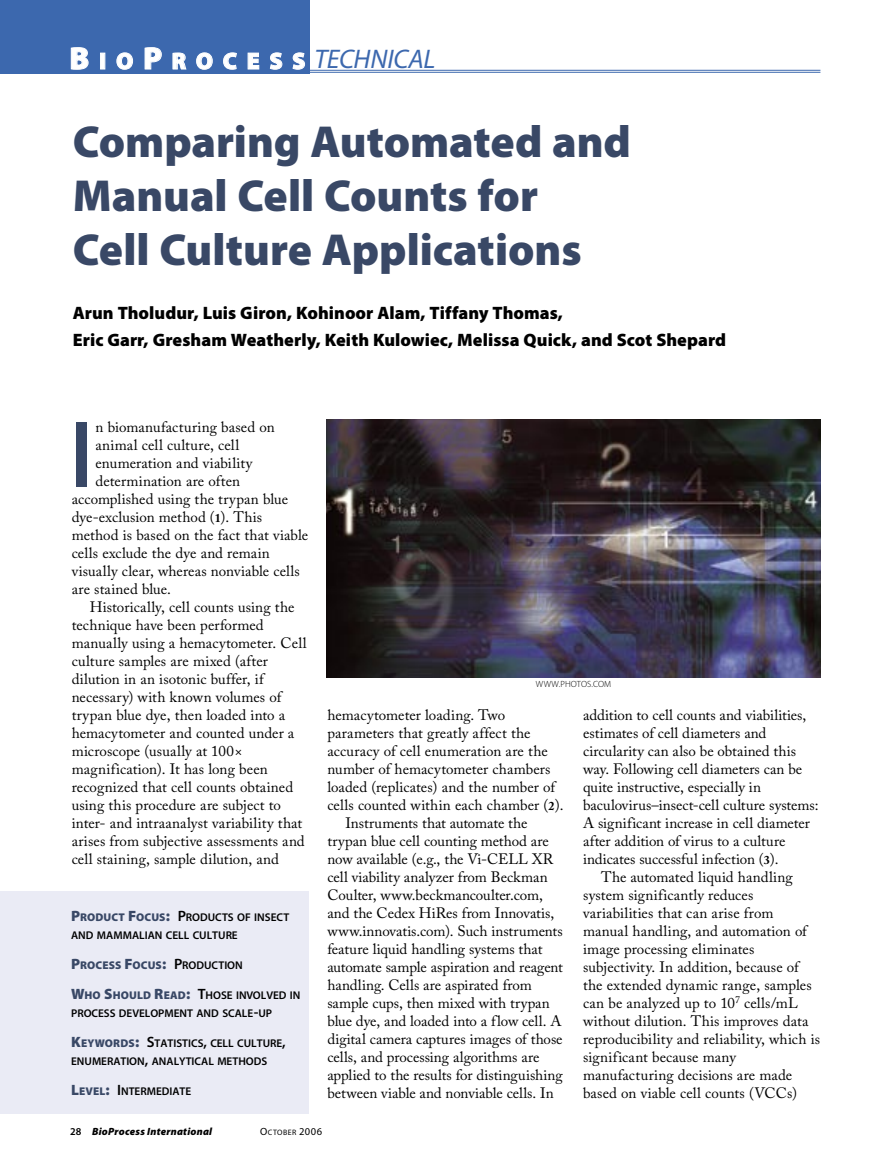
<style>
.page{position:relative;width:891px;height:1168px;background:#fff}
.page>*{position:absolute;margin:0;border:0;box-sizing:border-box;transform-origin:0 0}
.Body_1_w_dropcap{font:700 95.1px "Myriad Pro";color:#394866;scale:.75 1}
.t1{font:900 45px "Myriad Pro";letter-spacing:-.005em;color:#394866}
.t2{font:italic 27px "Myriad Pro";letter-spacing:-.01em;color:#3c68ae}
.t3{font:900 23.7px "Myriad Pro";letter-spacing:.41em;color:#fff}
.Byline{font:900 18px/27px "Myriad Pro";color:#000}
.Body_w_indent{font:15px/18px "Adobe Caslon Pro";letter-spacing:.005em;color:#000}
.Body_1_w_dropcap-2{font:15px "Adobe Caslon Pro";letter-spacing:.005em;color:#000}
.Focus_Box_Text___en_space{font:600 11.25px/18px "Myriad Pro";color:#000}
.Focus_Box_Text___en_space-2{font:900 11.25px "Myriad Pro";letter-spacing:.01em;color:#394866}
.t4{font:italic 900 10.5px "Myriad Pro";letter-spacing:.02em;color:#000}
.Caption__Photo{font:300 9px "Myriad Pro";letter-spacing:.005em;color:#000}
.t5{font:7.8px "Myriad Pro";letter-spacing:.055em;color:#000}
.s1{font-size:31.5px}
.s2{font-weight:700;font-size:12px}
.s3{font-weight:900;font-size:15px;color:#394866}
.s4{font-weight:900;color:#394866}
.s5{font-size:15px}
.s6{font-weight:600;font-size:15px;color:#000}
.s7{font-weight:600;color:#000}
.s8{font-weight:600;font-style:normal}
.s9{font-size:10.5px}
</style>
<div class="page">
<div style="left:0;top:0;width:310px;height:74px;background:#3c68ae"></div>
<svg style="left:70px;top:47px;width:19px;height:23px"></svg>
<div style="left:100px;top:53px;width:5px;height:16px;border:1px solid #fff"></div>
<svg style="left:116px;top:52px;width:17px;height:18px"></svg>
<svg style="left:144px;top:47px;width:18px;height:23px"></svg>
<svg style="left:172px;top:52px;width:15px;height:18px"></svg>
<svg style="left:196px;top:52px;width:17px;height:18px"></svg>
<svg style="left:223px;top:52px;width:14px;height:18px"></svg>
<svg style="left:247px;top:52px;width:13px;height:18px"></svg>
<svg style="left:269px;top:52px;width:14px;height:18px"></svg>
<svg style="left:292px;top:52px;width:13px;height:18px"></svg>
<hr style="left:309px;top:70px;width:511px;height:1px;background:#3c68ae">
<hr style="left:309px;top:72px;width:511px;height:1px;background:#3c68ae">
<div style="left:0;top:891px;width:308px;height:223px;background:#eaebf5"></div>
<img style="left:326px;top:419px;width:494px;height:258px">
<p class="t3" style="left:69px;top:48px;width:238px"><span class="s1">B</span>IO<span class="s1">P</span>ROCESS</p>
<p class="t2" style="left:314px;top:45px;width:123px">TECHNICAL</p>
<p class="t1" style="left:73px;top:116px;width:560px">Comparing Automated and</p>
<p class="t1" style="left:73px;top:170px;width:467px">Manual Cell Counts for</p>
<p class="t1" style="left:73px;top:224px;width:510px">Cell Culture Applications</p>
<p class="Byline" style="left:73px;top:300px;width:655px">Arun Tholudur, Luis Giron, Kohinoor Alam, Tiffany Thomas,<br>Eric Garr, Gresham Weatherly, Keith Kulowiec, Melissa Quick, and Scot Shepard</p>
<p class="Body_1_w_dropcap" style="left:72px;top:401px;width:29px">I</p>
<p class="Body_1_w_dropcap-2" style="left:96px;top:418px;width:181px">n biomanufacturing based on</p>
<p class="Body_1_w_dropcap-2" style="left:96px;top:436px;width:145px">animal cell culture, cell</p>
<p class="Body_1_w_dropcap-2" style="left:96px;top:454px;width:158px">enumeration and viability</p>
<p class="Body_1_w_dropcap-2" style="left:96px;top:472px;width:146px">determination are often</p>
<p class="Body_1_w_dropcap-2" style="left:72px;top:490px;width:218px">accomplished using the trypan blue</p>
<p class="Body_1_w_dropcap-2" style="left:72px;top:508px;width:192px">dye-exclusion method (<span class="s2">1</span>). This</p>
<p class="Body_1_w_dropcap-2" style="left:72px;top:526px;width:238px">method is based on the fact that viable</p>
<p class="Body_1_w_dropcap-2" style="left:72px;top:544px;width:200px">cells exclude the dye and remain</p>
<p class="Body_1_w_dropcap-2" style="left:72px;top:562px;width:230px">visually clear, whereas nonviable cells</p>
<p class="Body_1_w_dropcap-2" style="left:72px;top:580px;width:101px">are stained blue.</p>
<p class="Body_w_indent" style="left:72px;top:598px;width:236px;text-indent:18px">Historically, cell counts using the technique have been performed manually using a hemacytometer. Cell culture samples are mixed (after dilution in an isotonic buffer, if necessary) with known volumes of trypan blue dye, then loaded into a hemacytometer and counted under a microscope (usually at 100× magnification). It has long been recognized that cell counts obtained using this procedure are subject to inter- and intraanalyst variability that arises from subjective assessments and cell staining, sample dilution, and</p>
<p class="Focus_Box_Text___en_space" style="left:71px;top:908px;width:220px"><span class="s3">P</span><span class="s4">RODUCT</span> <span class="s3">F</span><span class="s4">OCUS</span><span class="s3">:</span> <span class="s5">P</span>RODUCTS OF INSECT<br>AND MAMMALIAN CELL CULTURE</p>
<p class="Focus_Box_Text___en_space-2" style="left:71px;top:959px;width:173px"><span class="s5">P</span>ROCESS <span class="s5">F</span>OCUS<span class="s5">:</span> <span class="s6">P</span><span class="s7">RODUCTION</span></p>
<p class="Focus_Box_Text___en_space" style="left:71px;top:986px;width:231px"><span class="s3">W</span><span class="s4">HO</span> <span class="s3">S</span><span class="s4">HOULD</span> <span class="s3">R</span><span class="s4">EAD</span><span class="s3">:</span> <span class="s5">T</span>HOSE INVOLVED IN<br>PROCESS DEVELOPMENT AND SCALE<span class="s5">-</span>UP</p>
<p class="Focus_Box_Text___en_space" style="left:71px;top:1034px;width:216px"><span class="s3">K</span><span class="s4">EYWORDS</span><span class="s3">:</span> <span class="s5">S</span>TATISTICS<span class="s5">,</span> CELL CULTURE<span class="s5">,<br></span>ENUMERATION<span class="s5">,</span> ANALYTICAL METHODS</p>
<p class="Focus_Box_Text___en_space" style="left:71px;top:1082px;width:122px"><span class="s3">L</span><span class="s4">EVEL</span><span class="s3">:</span> <span class="s5">I</span>NTERMEDIATE</p>
<p class="Caption__Photo" style="left:536px;top:679px;width:77px">WWW.PHOTOS.COM</p>
<p class="Body_w_indent" style="left:327px;top:706px;width:238px">hemacytometer loading. Two parameters that greatly affect the accuracy of cell enumeration are the number of hemacytometer chambers loaded (replicates) and the number of cells counted within each chamber (<span class="s2">2</span>).</p>
<p class="Body_w_indent" style="left:327px;top:814px;width:237px;text-indent:18px">Instruments that automate the trypan blue cell counting method are now available (e.g., the Vi-CELL XR cell viability analyzer from Beckman Coulter, www.beckmancoulter.com, and the Cedex HiRes from Innovatis, www.innovatis.com). Such instruments feature liquid handling systems that automate sample aspiration and reagent handling. Cells are aspirated from sample cups, then mixed with trypan blue dye, and loaded into a flow cell. A digital camera captures images of those cells, and processing algorithms are applied to the results for distinguishing between viable and nonviable cells. In</p>
<p class="Body_w_indent" style="left:583px;top:706px;width:237px">addition to cell counts and viabilities, estimates of cell diameters and circularity can also be obtained this way. Following cell diameters can be quite instructive, especially in baculovirus–insect-cell culture systems:<br>A significant increase in cell diameter after addition of virus to a culture indicates successful infection (<span class="s2">3</span>).</p>
<p class="Body_w_indent" style="left:583px;top:868px;width:238px;text-indent:18px">The automated liquid handling system significantly reduces variabilities that can arise from manual handling, and automation of image processing eliminates subjectivity. In addition, because of the extended dynamic range, samples can be analyzed up to 10<sup>7</sup> cells/mL without dilution. This improves data reproducibility and reliability, which is significant because many manufacturing decisions are made based on viable cell counts (VCCs)</p>
<p class="t4" style="left:70px;top:1125px;width:143px"><span class="s8">28</span> BioProcess International</p>
<p class="t5" style="left:260px;top:1128px;width:63px"><span class="s9">O</span>CTOBER <span class="s9">2006</span></p>
</div>
